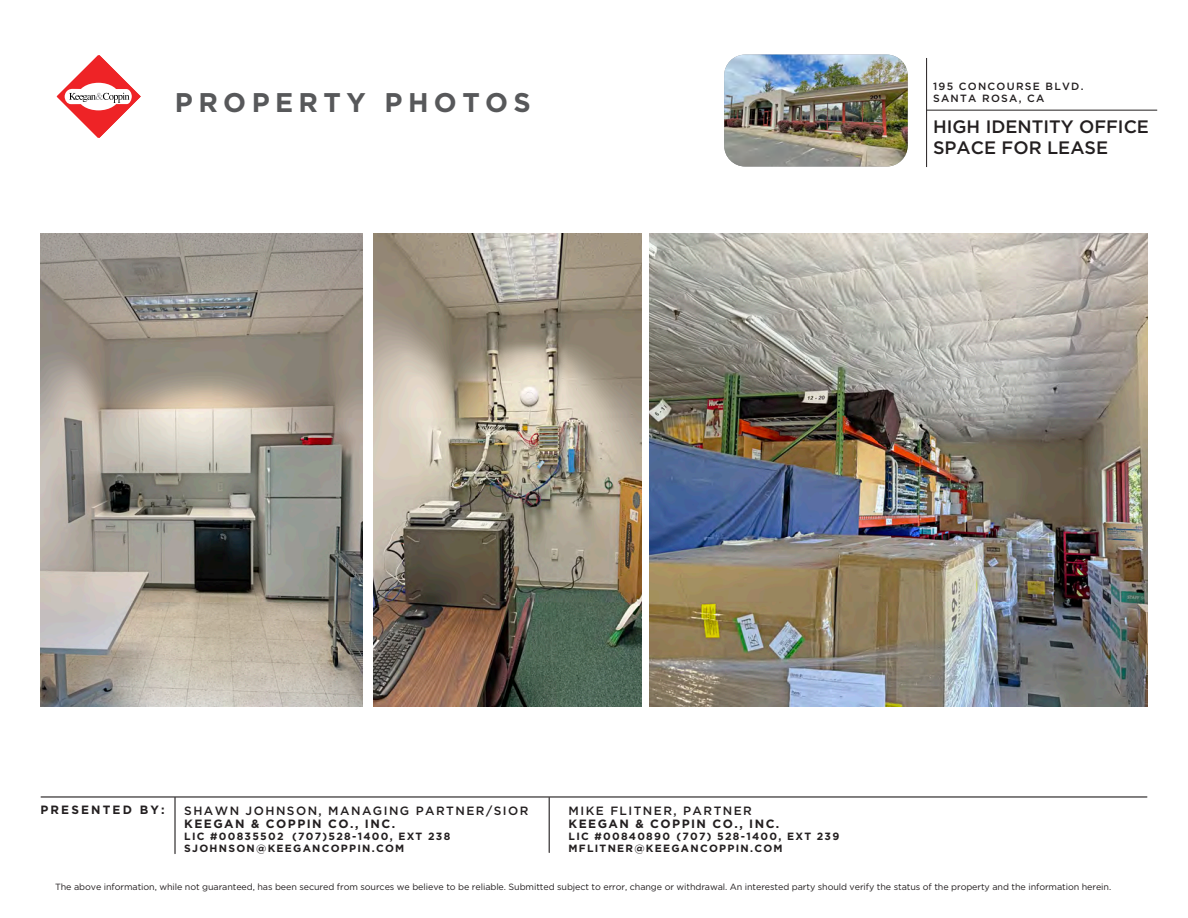
<style>
.page{position:relative;width:1188px;height:918px;background:#fff}
.page>*{position:absolute;margin:0;border:0;box-sizing:border-box;transform-origin:0 0}
.page_title{font:700 27px "Gotham";letter-spacing:.2em;color:#57585a}
.t1{font:500 18px/21px "Gotham";color:#231f20}
.t2{font:500 12px "Gotham";letter-spacing:.12em;color:#231f20}
.t3{font:700 12px "Gotham";letter-spacing:.12em;color:#231f20}
.t4{font:700 12px "Gotham";letter-spacing:.18em;color:#231f20}
.t5{font:700 10.5px/12px "Gotham";letter-spacing:.12em;color:#231f20}
.t6{font:500 10.5px/12.6px "Gotham";letter-spacing:.12em;color:#231f20}
.t7{font:9px "Gotham";letter-spacing:-.01em;color:#231f20}
</style>
<div class="page">
<hr style="left:927px;top:110px;width:230px;height:1px;background:#231f20">
<hr style="left:926px;top:58px;width:1px;height:109px;background:#231f20">
<img style="left:724px;top:55px;width:184px;height:112px">
<svg style="left:57px;top:55px;width:84px;height:83px"></svg>
<hr style="left:549px;top:798px;width:1px;height:54px;background:#231f20">
<hr style="left:41px;top:796px;width:1106px;height:2px;background:#231f20">
<hr style="left:174px;top:798px;width:2px;height:56px;background:#231f20">
<img style="left:374px;top:233px;width:267px;height:473px">
<img style="left:40px;top:233px;width:322px;height:473px">
<img style="left:649px;top:233px;width:499px;height:473px">
<p class="page_title" style="left:175px;top:86px;width:357px">PROPERTY PHOTOS</p>
<p class="t6" style="left:933px;top:79px;width:152px">195 CONCOURSE BLVD.<br>SANTA ROSA, CA</p>
<h2 class="t1" style="left:933px;top:116px;width:217px">HIGH IDENTITY OFFICE<br>SPACE FOR LEASE</h2>
<h3 class="t4" style="left:40px;top:803px;width:126px">PRESENTED BY:</h3>
<h3 class="t2" style="left:184px;top:804px;width:346px">SHAWN JOHNSON, MANAGING PARTNER/SIOR</h3>
<h3 class="t3" style="left:184px;top:817px;width:212px">KEEGAN &amp; COPPIN CO., INC.</h3>
<p class="t5" style="left:184px;top:830px;width:268px">LIC #00835502 (707)528-1400, EXT 238<br>SJOHNSON@KEEGANCOPPIN.COM</p>
<h3 class="t2" style="left:569px;top:804px;width:185px">MIKE FLITNER, PARTNER</h3>
<h3 class="t3" style="left:569px;top:817px;width:212px">KEEGAN &amp; COPPIN CO., INC.</h3>
<p class="t5" style="left:569px;top:830px;width:272px">LIC #00840890 (707) 528-1400, EXT 239<br>MFLITNER@KEEGANCOPPIN.COM</p>
<p class="t7" style="left:55px;top:882px;width:1058px">The above information, while not guaranteed, has been secured from sources we believe to be reliable. Submitted subject to error, change or withdrawal. An interested party should verify the status of the property and the information herein.</p>
</div>
